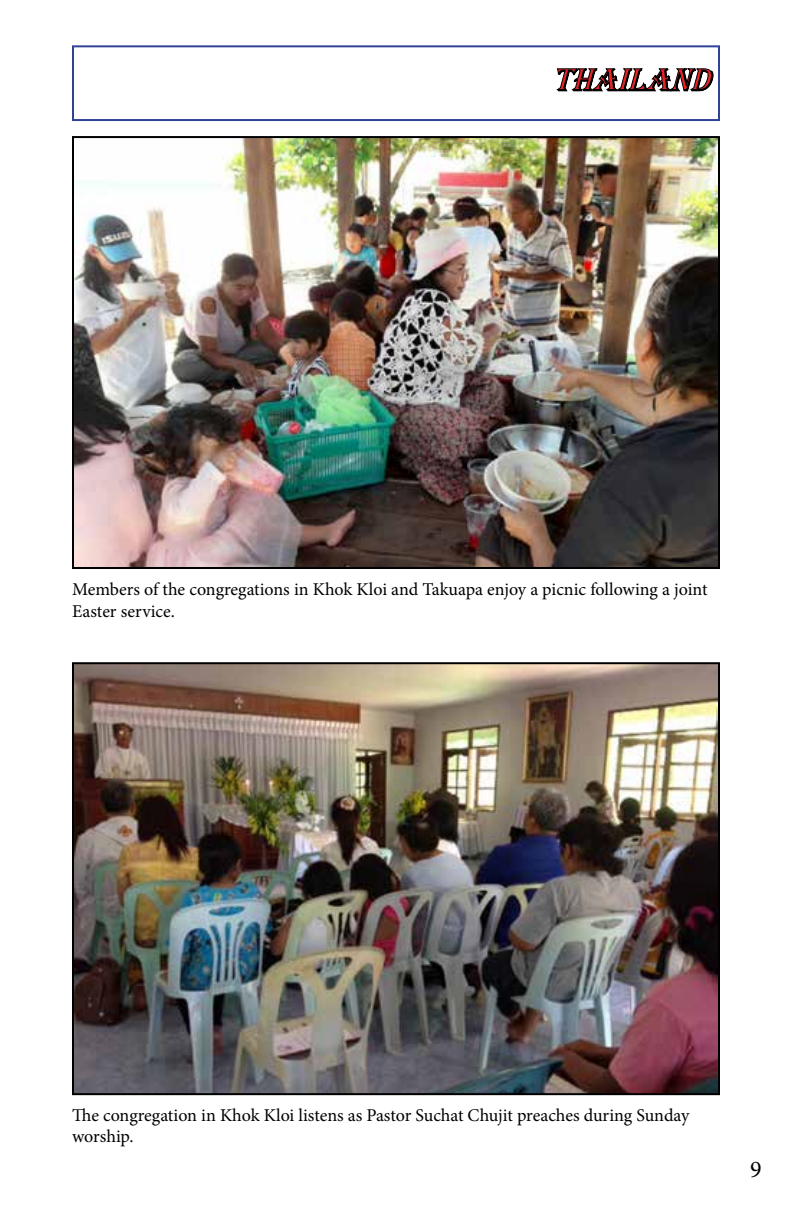
<style>
.page{position:relative;width:792px;height:1224px;background:#fff}
.page>*{position:absolute;margin:0;border:0;box-sizing:border-box;transform-origin:0 0}
.t1{font:italic 33px "Algerian";color:#ed2124}
.t2{font:24px "Minion Pro";color:#000}
.t3{font:18px/21.6px "Minion Pro";letter-spacing:-.005em;color:#000}
</style>
<div class="page">
<img style="left:72px;top:45px;width:646px;height:1051px">
<div style="left:127px;top:1136px;width:10px;height:10px;border:8px solid #fff;border-radius:50%"></div>
<h1 class="t1" style="left:552px;top:62px;width:169px">THAILAND</h1>
<p class="t3" style="left:72px;top:579px;width:637px">Members of the congregations in Khok Kloi and Takuapa enjoy a picnic following a joint<br>Easter service.</p>
<p class="t3" style="left:72px;top:1104px;width:619px">The congregation in Khok Kloi listens as Pastor Suchat Chujit preaches during Sunday worship.</p>
<h2 class="t2" style="left:750px;top:1153px;width:13px">9</h2>
</div>
